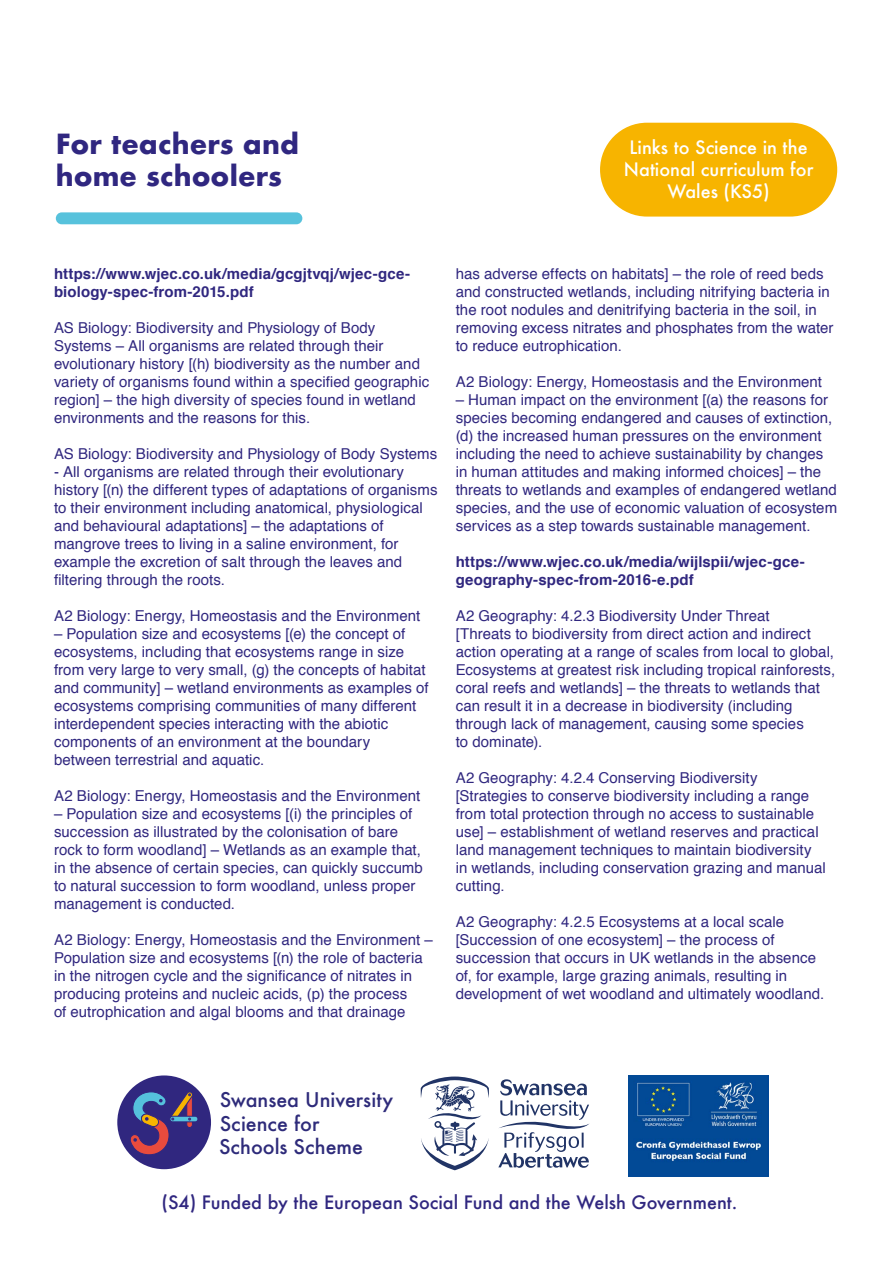
<style>
.page{position:relative;width:893px;height:1263px;background:#fff}
.page>*{position:absolute;margin:0;border:0;box-sizing:border-box;transform-origin:0 0}
.t1{font:700 27px/32.4px "Futura";letter-spacing:.005em;color:#302780}
.t2{font:500 19.65px/23.7px "Futura";color:#2e2b7a}
.t3{font:500 18px "Futura";color:#302780}
.t4{font:500 18px/21.6px "Futura";color:#fff;text-align:center}
.t5{font:15px/18px "Helvetica";letter-spacing:.005em;color:#30277f}
.t6{font:700 15px/18px "Helvetica";letter-spacing:.005em;color:#30277f}
</style>
<div class="page">
<div style="left:56px;top:212px;width:246px;height:12px;background:#57c2dc;border-radius:6px"></div>
<div style="left:599px;top:122px;width:239px;height:95px;background:#f7b400;border-radius:48px"></div>
<div style="left:598px;top:121px;width:241px;height:97px;border:2px solid #fff;border-radius:48px"></div>
<img style="left:629px;top:1075px;width:140px;height:102px">
<svg style="left:421px;top:1076px;width:68px;height:94px"></svg>
<svg style="left:498px;top:1079px;width:91px;height:89px"></svg>
<div style="left:117px;top:1075px;width:94px;height:94px;background:#30277f;border-radius:50%"></div>
<div style="left:170px;top:1116px;width:28px;height:6px;background:#55c1dc;border-radius:3px"></div>
<div style="left:170px;top:1116px;width:28px;height:6px;border:1px solid #30277f;border-radius:3px"></div>
<svg style="left:130px;top:1092px;width:63px;height:63px"></svg>
<h1 class="t1" style="left:56px;top:127px;width:245px">For teachers and home schoolers</h1>
<p class="t4" style="left:624px;top:137px;width:191px">Links to Science in the<br>National curriculum for<br>Wales (KS5)</p>
<p class="t6" style="left:54px;top:265px;width:358px">https://www.wjec.co.uk/media/gcgjtvqj/wjec-gce&shy;biology-spec-from-2015.pdf</p>
<p class="t5" style="left:54px;top:319px;width:377px">AS Biology: Biodiversity and Physiology of Body Systems – All organisms are related through their evolutionary history [(h) biodiversity as the number and variety of organisms found within a specified geographic region] – the high diversity of species found in wetland environments and the reasons for this.</p>
<p class="t5" style="left:54px;top:445px;width:385px">AS Biology: Biodiversity and Physiology of Body Systems</p>
<p class="t5" style="left:54px;top:463px;width:385px">- All organisms are related through their evolutionary history [(n) the different types of adaptations of organisms to their environment including anatomical, physiological and behavioural adaptations] – the adaptations of mangrove trees to living in a saline environment, for example the excretion of salt through the leaves and filtering through the roots.</p>
<p class="t5" style="left:54px;top:607px;width:368px">A2 Biology: Energy, Homeostasis and the Environment</p>
<p class="t5" style="left:54px;top:625px;width:376px">– Population size and ecosystems [(e) the concept of ecosystems, including that ecosystems range in size from very large to very small, (g) the concepts of habitat and community] – wetland environments as examples of ecosystems comprising communities of many different interdependent species interacting with the abiotic components of an environment at the boundary between terrestrial and aquatic.</p>
<p class="t5" style="left:54px;top:787px;width:368px">A2 Biology: Energy, Homeostasis and the Environment</p>
<p class="t5" style="left:54px;top:805px;width:370px">– Population size and ecosystems [(i) the principles of succession as illustrated by the colonisation of bare rock to form woodland] – Wetlands as an example that, in the absence of certain species, can quickly succumb to natural succession to form woodland, unless proper management is conducted.</p>
<p class="t5" style="left:54px;top:931px;width:380px">A2 Biology: Energy, Homeostasis and the Environment – Population size and ecosystems [(n) the role of bacteria in the nitrogen cycle and the significance of nitrates in producing proteins and nucleic acids, (p) the process<br>of eutrophication and algal blooms and that drainage</p>
<p class="t5" style="left:456px;top:265px;width:379px">has adverse effects on habitats] – the role of reed beds and constructed wetlands, including nitrifying bacteria in the root nodules and denitrifying bacteria in the soil, in removing excess nitrates and phosphates from the water to reduce eutrophication.</p>
<p class="t5" style="left:456px;top:373px;width:368px">A2 Biology: Energy, Homeostasis and the Environment</p>
<p class="t5" style="left:456px;top:391px;width:383px">– Human impact on the environment [(a) the reasons for species becoming endangered and causes of extinction, (d) the increased human pressures on the environment including the need to achieve sustainability by changes in human attitudes and making informed choices] – the threats to wetlands and examples of endangered wetland species, and the use of economic valuation of ecosystem services as a step towards sustainable management.</p>
<p class="t6" style="left:456px;top:553px;width:351px">https://www.wjec.co.uk/media/wijlspii/wjec-gce&shy;geography-spec-from-2016-e.pdf</p>
<p class="t5" style="left:456px;top:607px;width:381px">A2 Geography: 4.2.3 Biodiversity Under Threat<br>[Threats to biodiversity from direct action and indirect action operating at a range of scales from local to global, Ecosystems at greatest risk including tropical rainforests, coral reefs and wetlands] – the threats to wetlands that can result it in a decrease in biodiversity (including through lack of management, causing some species<br>to dominate).</p>
<p class="t5" style="left:456px;top:769px;width:372px">A2 Geography: 4.2.4 Conserving Biodiversity [Strategies to conserve biodiversity including a range from total protection through no access to sustainable use] – establishment of wetland reserves and practical land management techniques to maintain biodiversity in wetlands, including conservation grazing and manual cutting.</p>
<p class="t5" style="left:456px;top:913px;width:370px">A2 Geography: 4.2.5 Ecosystems at a local scale [Succession of one ecosystem] – the process of succession that occurs in UK wetlands in the absence of, for example, large grazing animals, resulting in development of wet woodland and ultimately woodland.</p>
<h2 class="t2" style="left:219px;top:1088px;width:176px">Swansea University<br>Science for<br>Schools Scheme</h2>
<p class="t3" style="left:162px;top:1190px;width:577px">(S4) Funded by the European Social Fund and the Welsh Government.</p>
</div>
